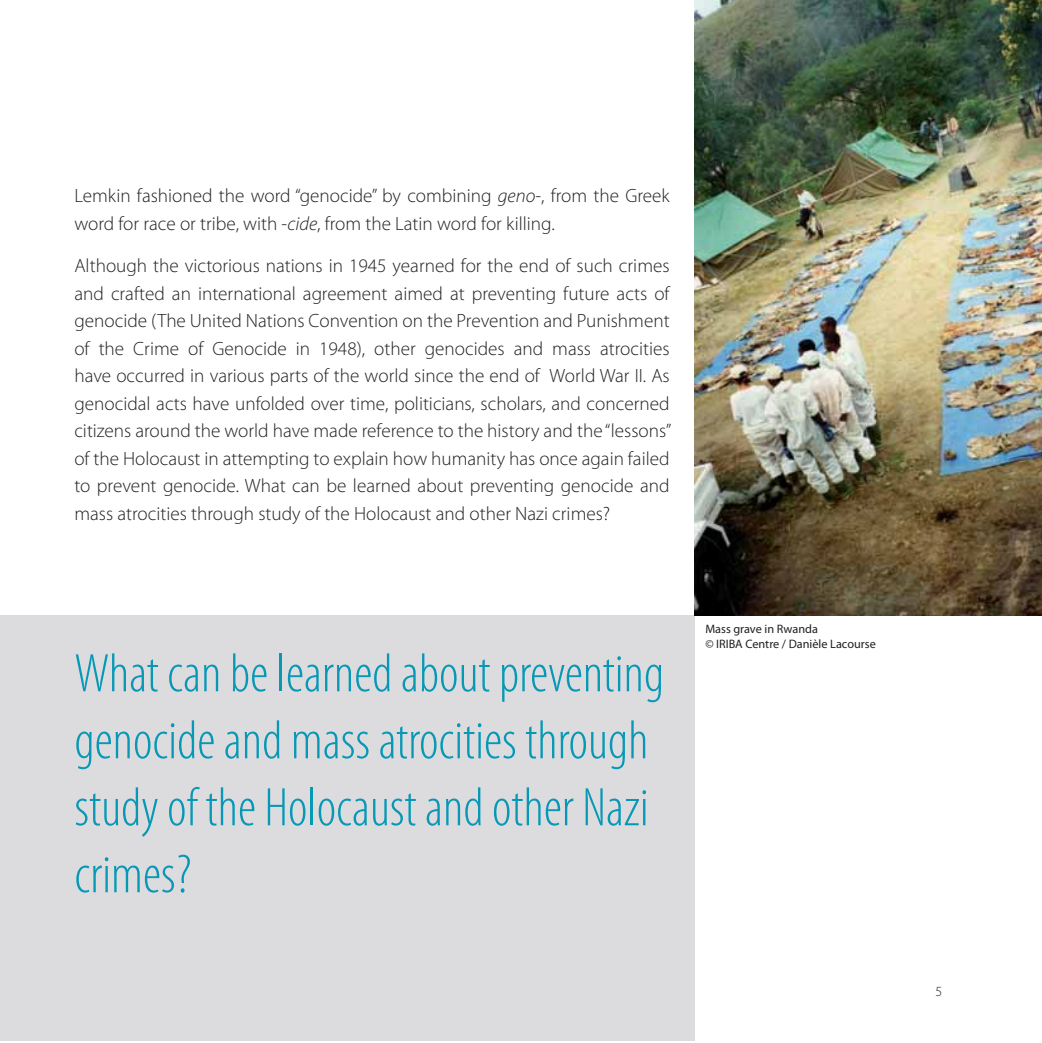
<style>
.page{position:relative;width:1042px;height:1043px;background:#fff}
.page>*{position:absolute;margin:0;border:0;box-sizing:border-box;transform-origin:0 0}
.t1{font:300 condensed 54.77px/67px "Myriad Pro";color:#0898b6}
.t2{font:300 19.25px/27.5px "Myriad Pro";color:#231f20}
.t3{font:300 14px "Myriad Pro";color:#231f20}
.t4{font:12.25px/14.7px "Myriad Pro";color:#231f20}
.s1{font-style:italic}
</style>
<div class="page">
<div style="left:0;top:615px;width:694px;height:425px;background:#dcdcdf"></div>
<img style="left:694px;top:0;width:347px;height:615px">
<p class="t2" style="left:74px;top:183px;width:597px">Lemkin fashioned the word “genocide” by combining <span class="s1">geno</span>-, from the Greek word for race or tribe, with -<span class="s1">cide</span>, from the Latin word for killing.</p>
<p class="t2" style="left:74px;top:253px;width:598px;text-align:justify">Although the victorious nations in 1945 yearned for the end of such crimes and crafted an international agreement aimed at preventing future acts of genocide (The United Nations Convention on the Prevention and Punishment of the Crime of Genocide in 1948), other genocides and mass atrocities have occurred in various parts of the world since the end of World War II. As genocidal acts have unfolded over time, politicians, scholars, and concerned citizens around the world have made reference to the history and the “lessons” of the Holocaust in attempting to explain how humanity has once again failed to prevent genocide. What can be learned about preventing genocide and mass atrocities through study of the Holocaust and other Nazi crimes?</p>
<h1 class="t1" style="left:74px;top:643px;width:591px">What can be learned about preventing genocide and mass atrocities through study of the Holocaust and other Nazi crimes?</h1>
<p class="t4" style="left:705px;top:622px;width:172px">Mass grave in Rwanda<br>© IRIBA Centre / Danièle Lacourse</p>
<p class="t3" style="left:935px;top:986px;width:8px">5</p>
</div>
